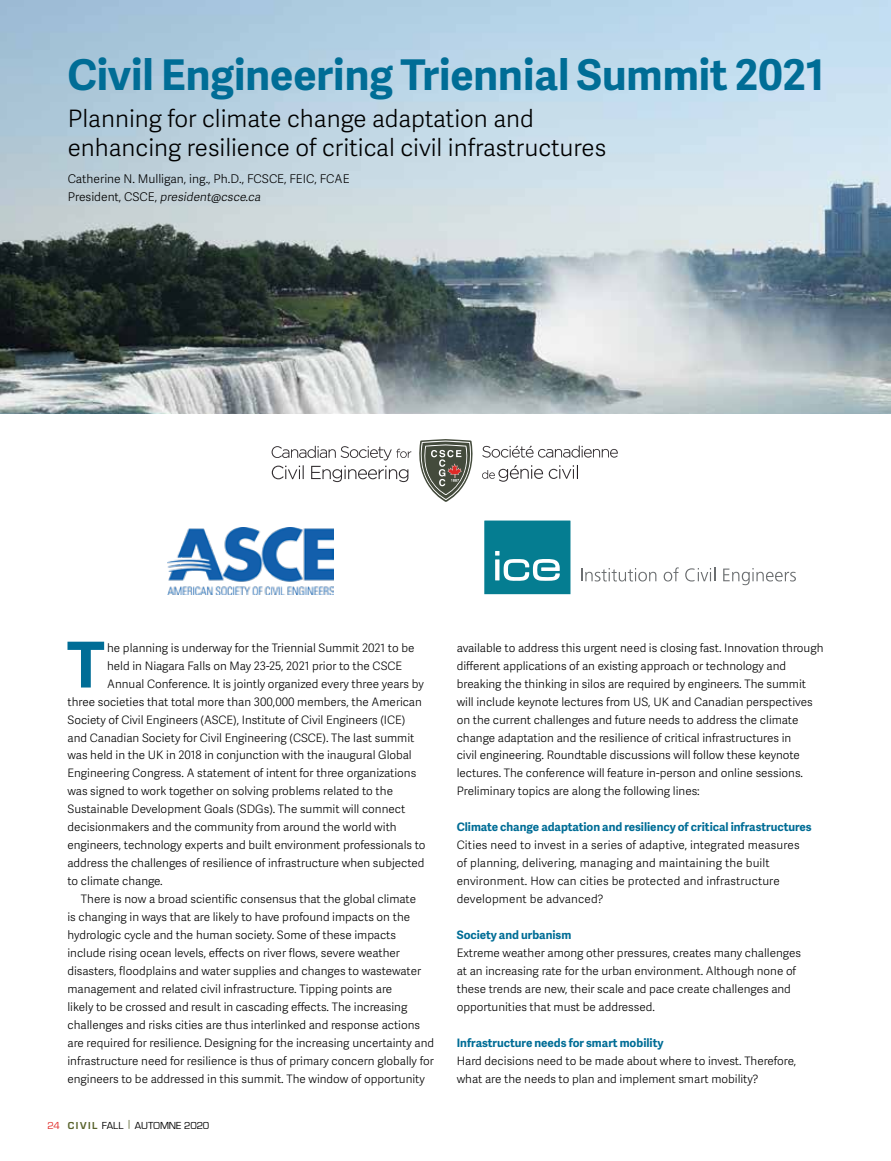
<style>
.page{position:relative;width:891px;height:1161px;background:#fff}
.page>*{position:absolute;margin:0;border:0;box-sizing:border-box;transform-origin:0 0}
.t1{font:700 63.3px "Adelle Sans";color:#006d96}
.t2{font:700 42.3px "Adelle Sans";color:#006d96}
.t3{font:300 24px/28.8px "Adelle Sans";color:#000}
.t4{font:300 12px/18px "Adelle Sans";color:#000}
.t5{font:300 11.7px/18px "Adelle Sans";color:#000}
.t6{font:700 11.7px "Adelle Sans";color:#006d96}
.t7{font:10.5px "Eurostile";letter-spacing:-.01em;color:#000}
.t8{font:700 10.5px "Eurostile";letter-spacing:.15em;color:#58622b}
.t9{font:10.5px "Eurostile";color:#e12b28}
.s1{font-style:italic}
.s2{color:#58622b}
.s3{font-weight:400;color:#000}
</style>
<div class="page">
<img style="left:0;top:0;width:891px;height:414px">
<svg style="left:484px;top:521px;width:87px;height:73px;background:#228c9d"></svg>
<svg style="left:581px;top:568px;width:75px;height:14px"></svg>
<svg style="left:664px;top:567px;width:15px;height:15px"></svg>
<svg style="left:685px;top:568px;width:30px;height:14px"></svg>
<svg style="left:723px;top:568px;width:73px;height:17px"></svg>
<img style="left:168px;top:528px;width:166px;height:66px">
<svg style="left:272px;top:439px;width:346px;height:63px"></svg>
<h2 class="t2" style="left:68px;top:44px;width:759px">Civil Engineering Triennial Summit 2021</h2>
<h3 class="t3" style="left:68px;top:103px;width:540px">Planning for climate change adaptation and enhancing resilience of critical civil infrastructures</h3>
<p class="t4" style="left:68px;top:169px;width:283px">Catherine N. Mulligan, ing., Ph.D., FCSCE, FEIC, FCAE<br>P re s i d e n t, CS C E, <span class="s1">president@csce.ca</span></p>
<h1 class="t1" style="left:67px;top:619px;width:39px">T</h1>
<p class="t5" style="left:107px;top:638px;width:309px">he planning is underway for the Triennial Summit 2021 to be</p>
<p class="t5" style="left:107px;top:656px;width:297px">held in Niagara Falls on May 23-25, 2021 prior to the CSCE</p>
<p class="t5" style="left:107px;top:674px;width:318px">Annual Conference. It is jointly organized every three years by</p>
<p class="t5" style="left:68px;top:692px;width:356px">three societies that total more than 300,000 members, the American</p>
<p class="t5" style="left:68px;top:710px;width:339px">Society of Civil Engineers (ASCE), Institute of Civil Engineers (ICE)</p>
<p class="t5" style="left:68px;top:728px;width:348px">and Canadian Society for Civil Engineering (CSCE). The last summit</p>
<p class="t5" style="left:68px;top:746px;width:346px">was held in the UK in 2018 in conjunction with the inaugural Global</p>
<p class="t5" style="left:68px;top:764px;width:350px">Engineering Congress. A statement of intent for three organizations</p>
<p class="t5" style="left:68px;top:782px;width:327px">was signed to work together on solving problems related to the</p>
<p class="t5" style="left:68px;top:800px;width:339px">Sustainable Development Goals (SDGs). The summit will connect</p>
<p class="t5" style="left:68px;top:818px;width:331px">decisionmakers and the community from around the world with</p>
<p class="t5" style="left:68px;top:836px;width:360px">engineers, technology experts and built environment professionals to</p>
<p class="t5" style="left:68px;top:854px;width:359px">address the challenges of resilience of infrastructure when subjected</p>
<p class="t5" style="left:68px;top:872px;width:97px">to climate change.</p>
<p class="t5" style="left:81px;top:890px;width:337px">There is now a broad scientific consensus that the global climate</p>
<p class="t5" style="left:68px;top:908px;width:344px">is changing in ways that are likely to have profound impacts on the</p>
<p class="t5" style="left:68px;top:926px;width:330px">hydrologic cycle and the human society. Some of these impacts</p>
<p class="t5" style="left:68px;top:944px;width:334px">include rising ocean levels, effects on river flows, severe weather</p>
<p class="t5" style="left:68px;top:962px;width:355px">disasters, floodplains and water supplies and changes to wastewater</p>
<p class="t5" style="left:68px;top:980px;width:326px">management and related civil infrastructure. Tipping points are</p>
<p class="t5" style="left:68px;top:998px;width:341px">likely to be crossed and result in cascading effects. The increasing</p>
<p class="t5" style="left:68px;top:1016px;width:354px">challenges and risks cities are thus interlinked and response actions</p>
<p class="t5" style="left:68px;top:1034px;width:368px">are required for resilience. Designing for the increasing uncertainty and</p>
<p class="t5" style="left:68px;top:1052px;width:368px">infrastructure need for resilience is thus of primary concern globally for</p>
<p class="t5" style="left:68px;top:1070px;width:359px">engineers to be addressed in this summit. The window of opportunity</p>
<p class="t9" style="left:48px;top:1119px;width:14px">24</p>
<p class="t7" style="left:129px;top:1119px;width:82px"><span class="s2">|</span> AUTOMNE 2020</p>
<p class="t8" style="left:68px;top:1118px;width:57px">CIVIL <span class="s3">FALL</span></p>
<p class="t5" style="left:457px;top:638px;width:368px">available to address this urgent need is closing fast. Innovation through different applications of an existing approach or technology and breaking the thinking in silos are required by engineers. The summit will include keynote lectures from US, UK and Canadian perspectives on the current challenges and future needs to address the climate change adaptation and the resilience of critical infrastructures in<br>civil engineering. Roundtable discussions will follow these keynote lectures. The conference will feature in-person and online sessions.<br>Preliminary topics are along the following lines:</p>
<p class="t6" style="left:457px;top:819px;width:357px">Climate change adaptation and resiliency of critical infrastructures</p>
<p class="t5" style="left:457px;top:836px;width:344px">Cities need to invest in a series of adaptive, integrated measures of planning, delivering, managing and maintaining the built environment. How can cities be protected and infrastructure development be advanced?</p>
<p class="t6" style="left:457px;top:927px;width:116px">Society and urbanism</p>
<p class="t5" style="left:457px;top:944px;width:346px">Extreme weather among other pressures, creates many challenges at an increasing rate for the urban environment. Although none of these trends are new, their scale and pace create challenges and opportunities that must be addressed.</p>
<p class="t6" style="left:457px;top:1035px;width:208px">Infrastructure needs for smart mobility</p>
<p class="t5" style="left:457px;top:1052px;width:341px">Hard decisions need to be made about where to invest. Therefore, what are the needs to plan and implement smart mobility?</p>
</div>
